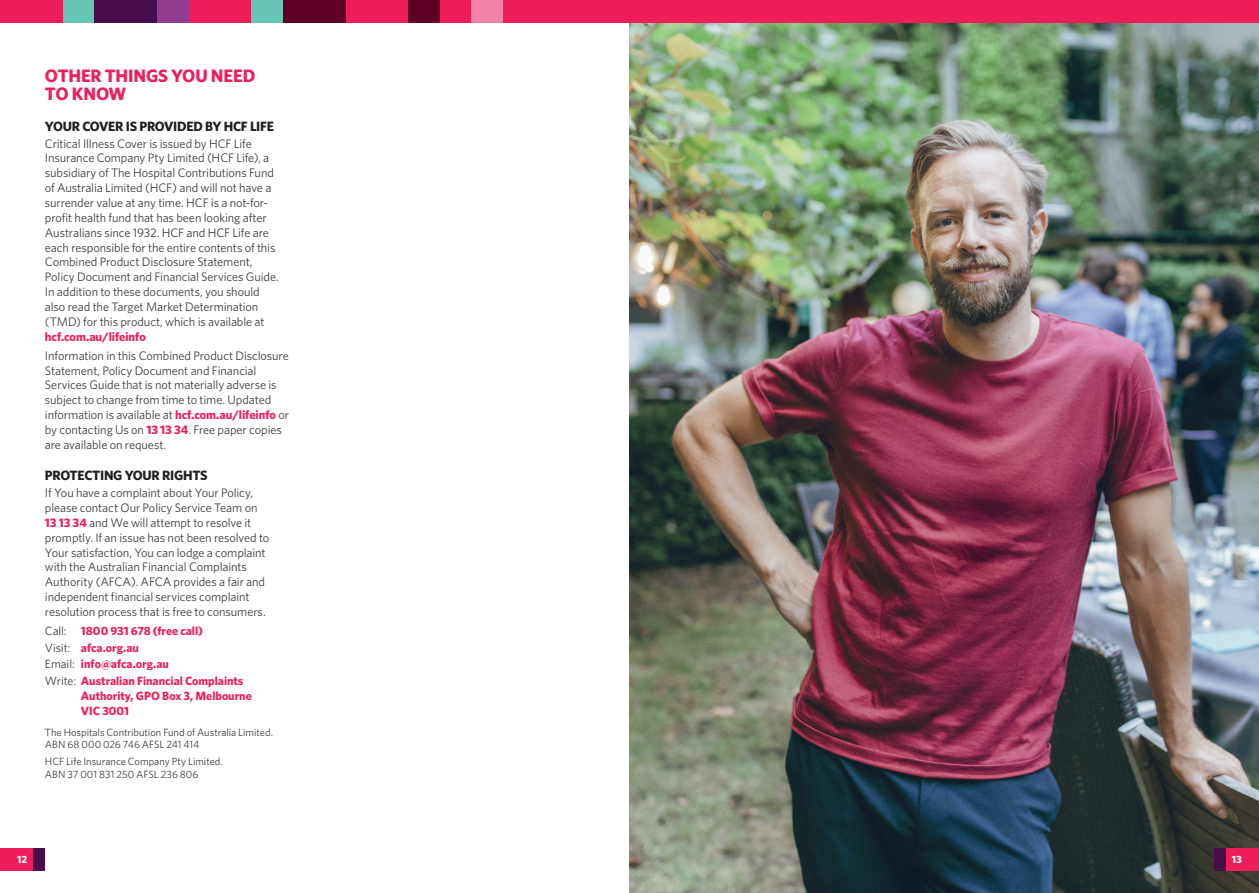
<style>
.page{position:relative;width:1259px;height:893px;background:#fff}
.page>*{position:absolute;margin:0;border:0;box-sizing:border-box;transform-origin:0 0}
.S1_Legal{font:700 18px/18px "Whitney";letter-spacing:-.01em;color:#ee1e5b}
.S2_Legal{font:700 13.5px "Whitney";letter-spacing:-.02em;color:#231f20}
.Body_Legal{font:12.3px/14.9px "Whitney";letter-spacing:-.01em;color:#3e3e3f}
.t1{font:700 12px/14.9px "Whitney";color:#ee1e5b}
.t2{font:10.5px/12.6px "Whitney";color:#3e3e3f}
.t3{font:700 10.5px "Whitney";color:#fff}
.s1{font-weight:700;color:#ee1e5b}
.s2{font-weight:400;color:#3e3e3f}
</style>
<div class="page">
<img style="left:629px;top:22px;width:630px;height:871px">
<div style="left:0;top:0;width:1259px;height:22px;background:#ee1e5b"></div>
<div style="left:63px;top:0;width:31px;height:22px;background:#66c5b4"></div>
<div style="left:94px;top:0;width:63px;height:22px;background:#480e4b"></div>
<div style="left:157px;top:0;width:31px;height:22px;background:#943b92"></div>
<div style="left:251px;top:0;width:32px;height:22px;background:#66c5b4"></div>
<div style="left:283px;top:0;width:62px;height:22px;background:#5d0023"></div>
<div style="left:408px;top:0;width:32px;height:22px;background:#5d0023"></div>
<div style="left:471px;top:0;width:31px;height:22px;background:#f284ac"></div>
<div style="left:1225px;top:848px;width:34px;height:22px;background:#ee1e5b"></div>
<div style="left:1214px;top:848px;width:11px;height:22px;background:#480e4b"></div>
<div style="left:0;top:848px;width:34px;height:22px;background:#ee1e5b"></div>
<div style="left:34px;top:848px;width:11px;height:22px;background:#480e4b"></div>
<p class="S1_Legal" style="left:45px;top:66px;width:212px">OTHER THINGS YOU NEED<br>TO KNOW</p>
<p class="S2_Legal" style="left:45px;top:117px;width:230px">YOUR COVER IS PROVIDED BY HCF LIFE</p>
<p class="Body_Legal" style="left:45px;top:136px;width:235px">Critical Illness Cover is issued by HCF Life Insurance Company Pty Limited (HCF Life), a subsidiary of The Hospital Contributions Fund of Australia Limited (HCF) and will not have a surrender value at any time. HCF is a not-for&shy;profit health fund that has been looking after Australians since 1932. HCF and HCF Life are each responsible for the entire contents of this Combined Product Disclosure Statement, Policy Document and Financial Services Guide.<br>In addition to these documents, you should also read the Target Market Determination (TMD) for this product, which is available at <span class="s1">hcf.com.au/lifeinfo</span></p>
<p class="Body_Legal" style="left:45px;top:348px;width:246px">Information in this Combined Product Disclosure Statement, Policy Document and Financial Services Guide that is not materially adverse is subject to change from time to time. Updated information is available at <span class="s1">hcf.com.au/lifeinfo</span> or by contacting Us on <span class="s1">13 13 34</span>. Free paper copies are available on request.</p>
<p class="S2_Legal" style="left:45px;top:466px;width:164px">PROTECTING YOUR RIGHTS</p>
<p class="Body_Legal" style="left:45px;top:485px;width:226px">If You have a complaint about Your Policy, please contact Our Policy Service Team on <span class="s1">13 13 34</span> and We will attempt to resolve it promptly. If an issue has not been resolved to Your satisfaction, You can lodge a complaint with the Australian Financial Complaints Authority (AFCA). AFCA provides a fair and independent financial services complaint resolution process that is free to consumers.</p>
<p class="t1" style="left:45px;top:623px;width:159px"><span class="s2">Call:</span> 1800 931 678 (free call)</p>
<p class="t1" style="left:45px;top:640px;width:96px"><span class="s2">Visit:</span> afca.org.au</p>
<p class="t1" style="left:45px;top:656px;width:126px"><span class="s2">Email:</span> info@afca.org.au</p>
<p class="t1" style="left:81px;top:673px;width:172px;text-indent:-36px"><span class="s2">Write:</span> Australian Financial Complaints<br>Authority, GPO Box 3, Melbourne<br>VIC 3001</p>
<p class="t2" style="left:45px;top:726px;width:229px">The Hospitals Contribution Fund of Australia Limited.</p>
<p class="t2" style="left:45px;top:738px;width:156px">ABN 68 000 026 746 AFSL 241 414</p>
<p class="t2" style="left:45px;top:755px;width:179px">HCF Life Insurance Company Pty Limited.<br>ABN 37 001 831 250 AFSL 236 806</p>
<p class="t3" style="left:17px;top:853px;width:12px">12</p>
<p class="t3" style="left:1231px;top:853px;width:11px">13</p>
</div>
